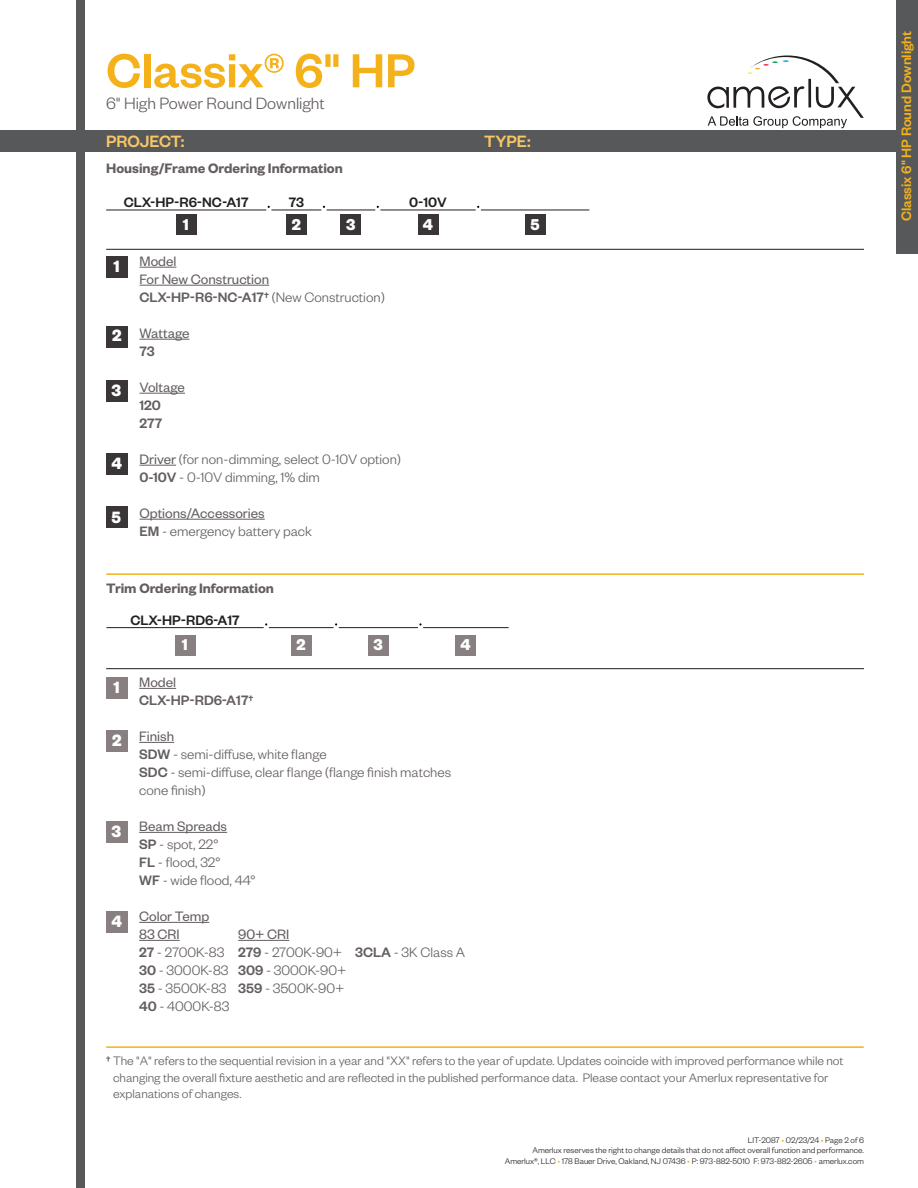
<style>
.page{position:relative;width:918px;height:1188px;background:#fff}
.page>*{position:absolute;margin:0;border:0;box-sizing:border-box;transform-origin:0 0}
.t1{font:500 52.5px "Founders Grotesk";color:#f4b119}
.t2{font:300 18px "Founders Grotesk";color:#645e5e}
.t3{font:500 18px "Founders Grotesk";color:#f9c664}
.t4{font:700 18px "Founders Grotesk";color:#fff}
.t5{font:700 17.25px "Founders Grotesk";color:#fff}
.t6{font:300 15px/18px "Founders Grotesk";color:#645e5e}
.t7{font:15px "Founders Grotesk";color:#645e5e}
.t8{font:500 15px "Founders Grotesk";color:#645e5e}
.t9{font:600 15px "Founders Grotesk";color:#645e5e}
.t10{font:500 15px "Founders Grotesk";color:#231f20}
.t11{font:500 15px "Founders Grotesk";color:#f4b119}
.t12{font:300 13.5px/16.2px "Founders Grotesk";color:#645e5e}
.t13{font:300 9px/10.8px "Founders Grotesk";color:#231f20;text-align:right}
.s1{font-weight:300}
.s2{font-weight:400}
.s3{font-weight:500}
.s4{color:#f4b119}
</style>
<div class="page">
<div style="left:76px;top:0;width:10px;height:1188px;background:#57585a"></div>
<div style="left:0;top:130px;width:918px;height:22px;background:#57585a"></div>
<div style="left:896px;top:0;width:22px;height:254px;background:#57585a"></div>
<svg style="left:707px;top:56px;width:157px;height:72px"></svg>
<hr style="left:140px;top:267px;width:36px;height:1px;background:#645e5e">
<hr style="left:140px;top:285px;width:129px;height:1px;background:#645e5e">
<hr style="left:140px;top:339px;width:50px;height:1px;background:#645e5e">
<hr style="left:140px;top:393px;width:45px;height:1px;background:#645e5e">
<hr style="left:140px;top:465px;width:36px;height:1px;background:#645e5e">
<hr style="left:140px;top:519px;width:125px;height:1px;background:#645e5e">
<hr style="left:139px;top:688px;width:37px;height:1px;background:#645e5e">
<hr style="left:139px;top:742px;width:35px;height:1px;background:#645e5e">
<hr style="left:139px;top:832px;width:88px;height:1px;background:#645e5e">
<hr style="left:139px;top:922px;width:70px;height:1px;background:#645e5e">
<hr style="left:139px;top:940px;width:41px;height:1px;background:#645e5e">
<hr style="left:238px;top:940px;width:51px;height:1px;background:#645e5e">
<div style="left:106px;top:257px;width:22px;height:21px;background:#3a3537"></div>
<div style="left:106px;top:677px;width:22px;height:22px;background:#888080"></div>
<div style="left:106px;top:326px;width:22px;height:22px;background:#3a3537"></div>
<div style="left:106px;top:730px;width:22px;height:22px;background:#888080"></div>
<div style="left:106px;top:380px;width:22px;height:22px;background:#3a3537"></div>
<div style="left:106px;top:821px;width:22px;height:22px;background:#888080"></div>
<div style="left:106px;top:453px;width:22px;height:22px;background:#3a3537"></div>
<div style="left:106px;top:911px;width:22px;height:22px;background:#888080"></div>
<div style="left:106px;top:506px;width:22px;height:22px;background:#3a3537"></div>
<div style="left:176px;top:214px;width:21px;height:21px;background:#3a3537"></div>
<div style="left:175px;top:635px;width:20px;height:20px;background:#888080"></div>
<div style="left:286px;top:214px;width:21px;height:21px;background:#3a3537"></div>
<div style="left:291px;top:635px;width:21px;height:20px;background:#888080"></div>
<div style="left:341px;top:214px;width:20px;height:21px;background:#3a3537"></div>
<div style="left:368px;top:635px;width:21px;height:20px;background:#888080"></div>
<div style="left:418px;top:214px;width:20px;height:21px;background:#3a3537"></div>
<div style="left:456px;top:635px;width:20px;height:20px;background:#888080"></div>
<div style="left:525px;top:214px;width:21px;height:21px;background:#3a3537"></div>
<hr style="left:106px;top:209px;width:160px;height:2px;background:#3a3537">
<hr style="left:327px;top:209px;width:48px;height:2px;background:#3a3537">
<hr style="left:380px;top:209px;width:96px;height:2px;background:#3a3537">
<hr style="left:481px;top:209px;width:108px;height:2px;background:#3a3537">
<hr style="left:106px;top:627px;width:158px;height:1px;background:#3a3537">
<hr style="left:339px;top:627px;width:79px;height:1px;background:#3a3537">
<hr style="left:423px;top:627px;width:86px;height:1px;background:#3a3537">
<hr style="left:106px;top:249px;width:758px;height:1px;background:#3a3537">
<hr style="left:106px;top:573px;width:758px;height:2px;background:#f4b119">
<hr style="left:106px;top:668px;width:758px;height:1px;background:#3a3537">
<hr style="left:106px;top:1046px;width:758px;height:2px;background:#f4b119">
<hr style="left:271px;top:209px;width:50px;height:2px;background:#3a3537">
<hr style="left:269px;top:627px;width:65px;height:1px;background:#3a3537">
<h1 class="t1" style="left:106px;top:38px;width:311px">Classix® 6" HP</h1>
<p class="t2" style="left:106px;top:92px;width:220px">6" High Power Round Downlight</p>
<p class="t3" style="left:106px;top:130px;width:80px">PROJECT:</p>
<p class="t3" style="left:484px;top:130px;width:48px">TYPE:</p>
<p class="t9" style="left:106px;top:159px;width:238px">Housing/Frame Ordering Information</p>
<p class="t10" style="left:124px;top:193px;width:126px">CLX-HP-R6-NC-A17</p>
<p class="t10" style="left:289px;top:193px;width:17px">73</p>
<p class="t10" style="left:409px;top:193px;width:39px">0-10V</p>
<p class="t4" style="left:113px;top:255px;width:8px">1</p>
<p class="t4" style="left:112px;top:324px;width:11px">2</p>
<p class="t4" style="left:111px;top:379px;width:11px">3</p>
<p class="t4" style="left:111px;top:452px;width:12px">4</p>
<p class="t4" style="left:111px;top:505px;width:11px">5</p>
<p class="t5" style="left:183px;top:213px;width:8px">1</p>
<p class="t5" style="left:292px;top:213px;width:11px">2</p>
<p class="t5" style="left:346px;top:213px;width:11px">3</p>
<p class="t7" style="left:140px;top:252px;width:38px">Model</p>
<p class="t7" style="left:140px;top:270px;width:131px">For New Construction</p>
<p class="t8" style="left:140px;top:288px;width:247px">CLX-HP-R6-NC-A17† <span class="s1">(New Construction)</span></p>
<p class="t7" style="left:140px;top:324px;width:52px">Wattage</p>
<p class="t8" style="left:140px;top:342px;width:17px">73</p>
<p class="t7" style="left:140px;top:378px;width:47px">Voltage</p>
<p class="t8" style="left:140px;top:396px;width:23px">120</p>
<p class="t8" style="left:140px;top:414px;width:24px">277</p>
<p class="t6" style="left:140px;top:450px;width:263px"><span class="s2">Driver</span> (for non-dimming, select 0-10V option)</p>
<p class="t6" style="left:140px;top:468px;width:182px"><span class="s3">0-10V</span> - 0-10V dimming, 1% dim</p>
<p class="t7" style="left:140px;top:504px;width:127px">Options/Accessories</p>
<p class="t6" style="left:140px;top:522px;width:174px"><span class="s3">EM</span> - emergency battery pack</p>
<p class="t9" style="left:106px;top:579px;width:169px">Trim Ordering Information</p>
<p class="t10" style="left:130px;top:611px;width:111px">CLX-HP-RD6-A17</p>
<p class="t5" style="left:182px;top:634px;width:8px">1</p>
<p class="t5" style="left:297px;top:634px;width:11px">2</p>
<p class="t5" style="left:374px;top:634px;width:11px">3</p>
<p class="t5" style="left:423px;top:213px;width:12px">4</p>
<p class="t5" style="left:461px;top:634px;width:12px">4</p>
<p class="t4" style="left:113px;top:676px;width:8px">1</p>
<p class="t4" style="left:112px;top:729px;width:11px">2</p>
<p class="t4" style="left:111px;top:820px;width:11px">3</p>
<p class="t4" style="left:111px;top:910px;width:12px">4</p>
<p class="t7" style="left:139px;top:673px;width:38px">Model</p>
<p class="t8" style="left:139px;top:691px;width:116px">CLX-HP-RD6-A17†</p>
<p class="t7" style="left:139px;top:727px;width:36px">Finish</p>
<p class="t6" style="left:139px;top:745px;width:189px"><span class="s3">SDW</span> - semi-diffuse, white flange</p>
<p class="t6" style="left:139px;top:763px;width:313px"><span class="s3">SDC</span> - semi-diffuse, clear flange (flange finish matches cone finish)</p>
<p class="t7" style="left:139px;top:817px;width:89px">Beam Spreads</p>
<p class="t6" style="left:139px;top:835px;width:81px"><span class="s3">SP</span> - spot, 22°</p>
<p class="t6" style="left:139px;top:853px;width:83px"><span class="s3">FL</span> - flood, 32°</p>
<p class="t6" style="left:139px;top:871px;width:118px"><span class="s3">WF</span> - wide flood, 44°</p>
<p class="t7" style="left:139px;top:907px;width:72px">Color Temp</p>
<p class="t7" style="left:139px;top:925px;width:42px">83 CRI</p>
<p class="t7" style="left:238px;top:925px;width:53px">90+ CRI</p>
<p class="t6" style="left:139px;top:943px;width:327px"><span class="s3">27</span> - 2700K-83 <span class="s3">279</span> - 2700K-90+ <span class="s3">3CLA</span> - 3K Class A</p>
<p class="t6" style="left:139px;top:961px;width:209px"><span class="s3">30</span> - 3000K-83 <span class="s3">309</span> - 3000K-90+</p>
<p class="t6" style="left:139px;top:979px;width:207px"><span class="s3">35</span> - 3500K-83 <span class="s3">359</span> - 3500K-90+</p>
<p class="t6" style="left:139px;top:997px;width:92px"><span class="s3">40</span> - 4000K-83</p>
<p class="t5" style="left:531px;top:213px;width:11px">5</p>
<p class="t12" style="left:113px;top:1052px;width:732px;text-indent:-7px"><span class="s3">†</span> The "A" refers to the sequential revision in a year and "XX" refers to the year of update. Updates coincide with improved performance while not changing the overall fixture aesthetic and are reflected in the published performance data. Please contact your Amerlux representative for explanations of changes.</p>
<p class="t13" style="left:505px;top:1134px;width:361px">LIT-2087 <span class="s4">•</span> 02/23/24 <span class="s4">•</span> Page 2 of 6<br>Amerlux reserves the right to change details that do not affect overall function and performance.<br>Amerlux®, LLC <span class="s4">•</span> 178 Bauer Drive, Oakland, NJ 07436 <span class="s4">•</span> P: 973-882-5010 F: 973-882-2605 <span class="s4">•</span> amerlux.com</p>
<p class="t11" style="left:897px;top:221px;width:192px;rotate:-90deg">Classix 6" HP Round Downlight</p>
</div>
